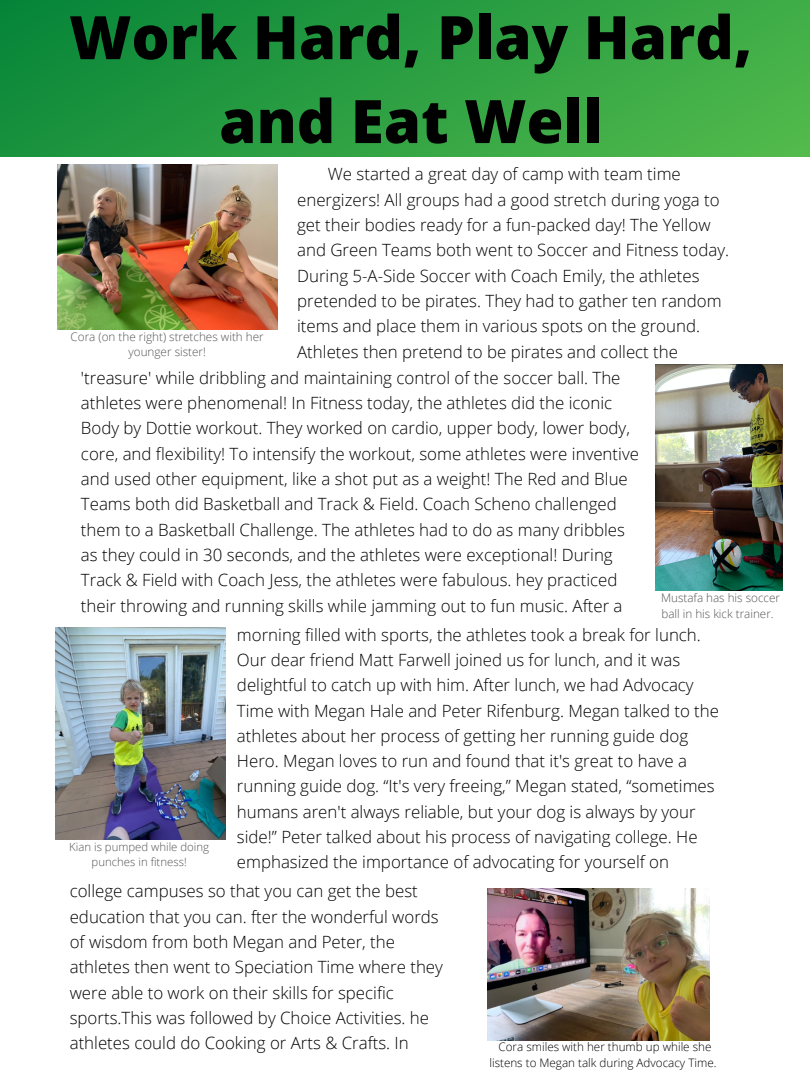
<style>
.page{position:relative;width:810px;height:1080px;background:#fff}
.page>*{position:absolute;margin:0;border:0;box-sizing:border-box;transform-origin:0 0}
.t1{font:800 60px/83.9px "Open Sans";color:#000;text-align:center}
.t2{font:300 16.88px/25.3px "Open Sans";color:#000}
.t3{font:300 11.69px/15.9px "Open Sans";color:#545454}
.t4{font:300 11.69px/15.9px "Open Sans";color:#000;text-align:center}
.t5{font:300 11.38px/15.5px "Open Sans";color:#545454;text-align:center}
</style>
<div class="page">
<div style="left:0;top:0;width:810px;height:156px;background:linear-gradient(to right,#0e8a3b,#4ab44a)"></div>
<img style="left:655px;top:365px;width:127px;height:225px">
<img style="left:57px;top:164px;width:220px;height:165px">
<img style="left:56px;top:627px;width:169px;height:213px">
<img style="left:487px;top:888px;width:222px;height:152px">
<p class="t1" style="left:69px;top:-6px;width:685px">Work Hard, Play Hard, and Eat Well</p>
<p class="t2" style="left:297px;top:161px;width:433px;text-indent:31px">We started a great day of camp with team time energizers! All groups had a good stretch during yoga to get their bodies ready for a fun-packed day! The Yellow and Green Teams both went to Soccer and Fitness today.<br>During 5-A-Side Soccer with Coach Emily, the athletes pretended to be pirates. They had to gather ten random items and place them in various spots on the ground.<br>Athletes then pretend to be pirates and collect the</p>
<p class="t2" style="left:81px;top:365px;width:560px">'treasure' while dribbling and maintaining control of the soccer ball. The athletes were phenomenal! In Fitness today, the athletes did the iconic Body by Dottie workout. They worked on cardio, upper body, lower body, core, and flexibility! To intensify the workout, some athletes were inventive and used other equipment, like a shot put as a weight! The Red and Blue Teams both did Basketball and Track &amp; Field. Coach Scheno challenged them to a Basketball Challenge. The athletes had to do as many dribbles as they could in 30 seconds, and the athletes were exceptional! During Track &amp; Field with Coach Jess, the athletes were fabulous. hey practiced their throwing and running skills while jamming out to fun music. After a</p>
<p class="t2" style="left:237px;top:621px;width:484px">morning filled with sports, the athletes took a break for lunch.<br>Our dear friend Matt Farwell joined us for lunch, and it was delightful to catch up with him. After lunch, we had Advocacy Time with Megan Hale and Peter Rifenburg. Megan talked to the athletes about her process of getting her running guide dog Hero. Megan loves to run and found that it's great to have a running guide dog. “It's very freeing,” Megan stated, “sometimes humans aren't always reliable, but your dog is always by your side!” Peter talked about his process of navigating college. He emphasized the importance of advocating for yourself on</p>
<p class="t2" style="left:70px;top:878px;width:375px">college campuses so that you can get the best education that you can. fter the wonderful words of wisdom from both Megan and Peter, the athletes then went to Speciation Time where they were able to work on their skills for specific sports.This was followed by Choice Activities. he athletes could do Cooking or Arts &amp; Crafts. In</p>
<p class="t3" style="left:71px;top:328px;width:195px;text-align:center">Cora (on the right) stretches with her younger sister!</p>
<p class="t3" style="left:661px;top:589px;width:120px">Mustafa has his soccer ball in his kick trainer.</p>
<p class="t5" style="left:69px;top:838px;width:141px">Kian is pumped while doing punches in fitness!</p>
<p class="t4" style="left:489px;top:1039px;width:229px">Cora smiles with her thumb up while she listens to Megan talk during Advocacy Time.</p>
</div>
